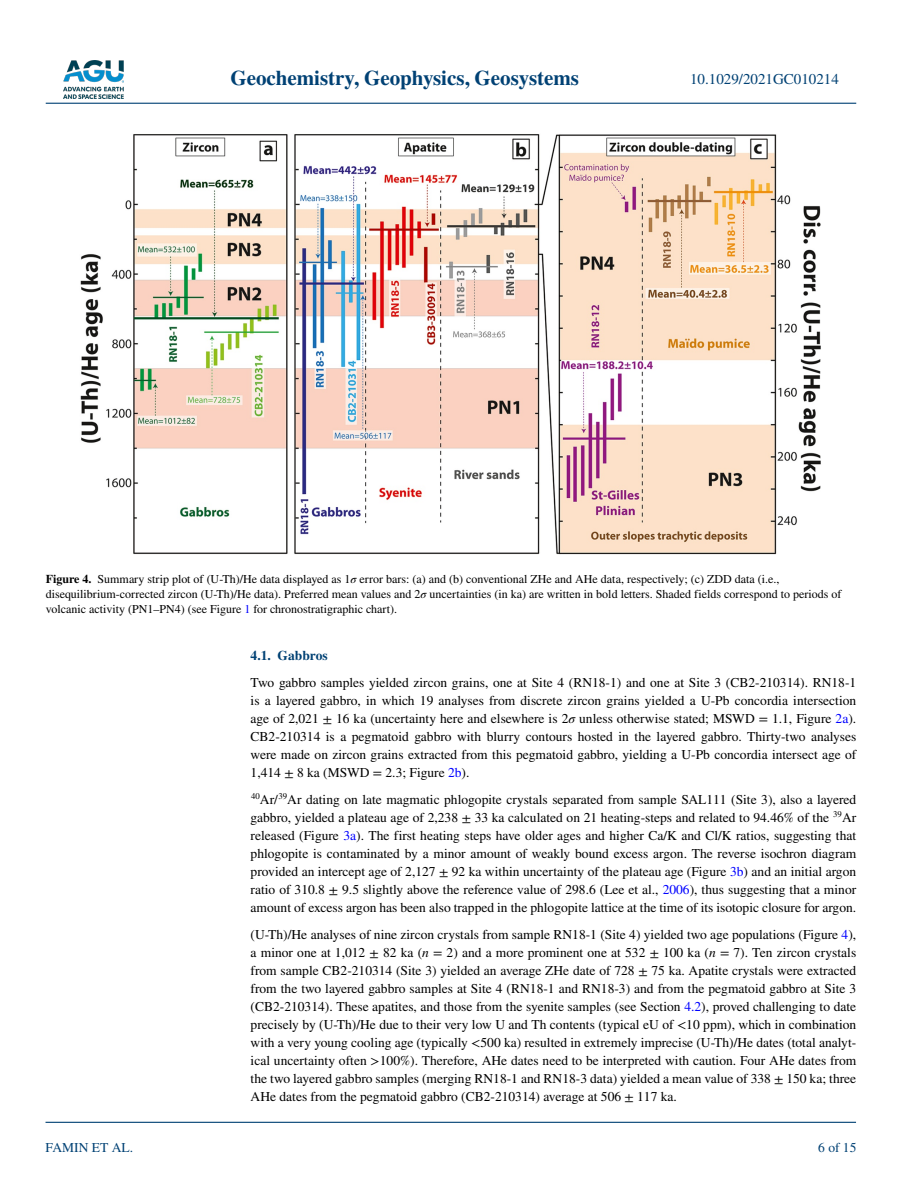
<style>
.page{position:relative;width:902px;height:1183px;background:#fff}
.page>*{position:absolute;margin:0;border:0;box-sizing:border-box;transform-origin:0 0}
.t1{font:700 21px "STIX";color:#004174}
.t2{font:15px "STIX";color:#004174}
.t3{font:13.5px/18px "STIX";color:#000;text-align:justify}
.t4{font:13.5px "STIX";color:#004174}
.t5{font:700 13.5px "STIX";color:#004174}
.t6{font:12px/15px "STIX";color:#000}
.s1{font-weight:700}
.s2{font-style:italic}
.s3{color:#00f}
</style>
<div class="page">
<img style="left:63px;top:60px;width:60px;height:39px">
<hr style="left:46px;top:103px;width:810px;height:1px;background:#004174">
<hr style="left:45px;top:1121px;width:810px;height:1px;background:#004174">
<img style="left:80px;top:134px;width:741px;height:420px">
<h1 class="t1" style="left:230px;top:66px;width:350px">Geochemistry, Geophysics, Geosystems</h1>
<p class="t2" style="left:690px;top:69px;width:150px">10.1029/2021GC010214</p>
<p class="t6" style="left:46px;top:572px;width:797px"><span class="s1">Figure 4.</span> Summary strip plot of (U-Th)/He data displayed as 1<span class="s2">σ</span> error bars: (a) and (b) conventional ZHe and AHe data, respectively; (c) ZDD data (i.e., disequilibrium-corrected zircon (U-Th)/He data). Preferred mean values and 2<span class="s2">σ</span> uncertainties (in ka) are written in bold letters. Shaded fields correspond to periods of volcanic activity (PN1–PN4) (see Figure <span class="s3">1</span> for chronostratigraphic chart).</p>
<p class="t4" style="left:45px;top:1138px;width:89px">FAMIN ET AL.</p>
<p class="t5" style="left:250px;top:646px;width:79px">4.1. Gabbros</p>
<p class="t3" style="left:250px;top:673px;width:607px">Two gabbro samples yielded zircon grains, one at Site 4 (RN18-1) and one at Site 3 (CB2-210314). RN18-1 is a layered gabbro, in which 19 analyses from discrete zircon grains yielded a U-Pb concordia intersection age of 2,021 ± 16 ka (uncertainty here and elsewhere is 2<span class="s2">σ</span> unless otherwise stated; MSWD = 1.1, Figure <span class="s3">2a</span>).<br>CB2-210314 is a pegmatoid gabbro with blurry contours hosted in the layered gabbro. Thirty-two analyses were made on zircon grains extracted from this pegmatoid gabbro, yielding a U-Pb concordia intersect age of 1,414 ± 8 ka (MSWD = 2.3; Figure <span class="s3">2b</span>).</p>
<p class="t3" style="left:250px;top:790px;width:607px"><sup>40</sup>Ar/<sup>39</sup>Ar dating on late magmatic phlogopite crystals separated from sample SAL111 (Site 3), also a layered gabbro, yielded a plateau age of 2,238 ± 33 ka calculated on 21 heating-steps and related to 94.46% of the <sup>39</sup>Ar released (Figure <span class="s3">3a</span>). The first heating steps have older ages and higher Ca/K and Cl/K ratios, suggesting that phlogopite is contaminated by a minor amount of weakly bound excess argon. The reverse isochron diagram provided an intercept age of 2,127 ± 92 ka within uncertainty of the plateau age (Figure <span class="s3">3b</span>) and an initial argon ratio of 310.8 ± 9.5 slightly above the reference value of 298.6 (Lee et al., <span class="s3">2006</span>), thus suggesting that a minor amount of excess argon has been also trapped in the phlogopite lattice at the time of its isotopic closure for argon.</p>
<p class="t3" style="left:250px;top:925px;width:607px">(U-Th)/He analyses of nine zircon crystals from sample RN18-1 (Site 4) yielded two age populations (Figure <span class="s3">4</span>), a minor one at 1,012 ± 82 ka (<span class="s2">n</span> = 2) and a more prominent one at 532 ± 100 ka (<span class="s2">n</span> = 7). Ten zircon crystals from sample CB2-210314 (Site 3) yielded an average ZHe date of 728 ± 75 ka. Apatite crystals were extracted from the two layered gabbro samples at Site 4 (RN18-1 and RN18-3) and from the pegmatoid gabbro at Site 3 (CB2-210314). These apatites, and those from the syenite samples (see Section <span class="s3">4.2</span>), proved challenging to date precisely by (U-Th)/He due to their very low U and Th contents (typical eU of &lt;10 ppm), which in combination with a very young cooling age (typically &lt;500 ka) resulted in extremely imprecise (U-Th)/He dates (total analyt&shy;ical uncertainty often &gt;100%). Therefore, AHe dates need to be interpreted with caution. Four AHe dates from the two layered gabbro samples (merging RN18-1 and RN18-3 data) yielded a mean value of 338 ± 150 ka; three AHe dates from the pegmatoid gabbro (CB2-210314) average at 506 ± 117 ka.</p>
<p class="t4" style="left:818px;top:1138px;width:40px">6 of 15</p>
</div>
